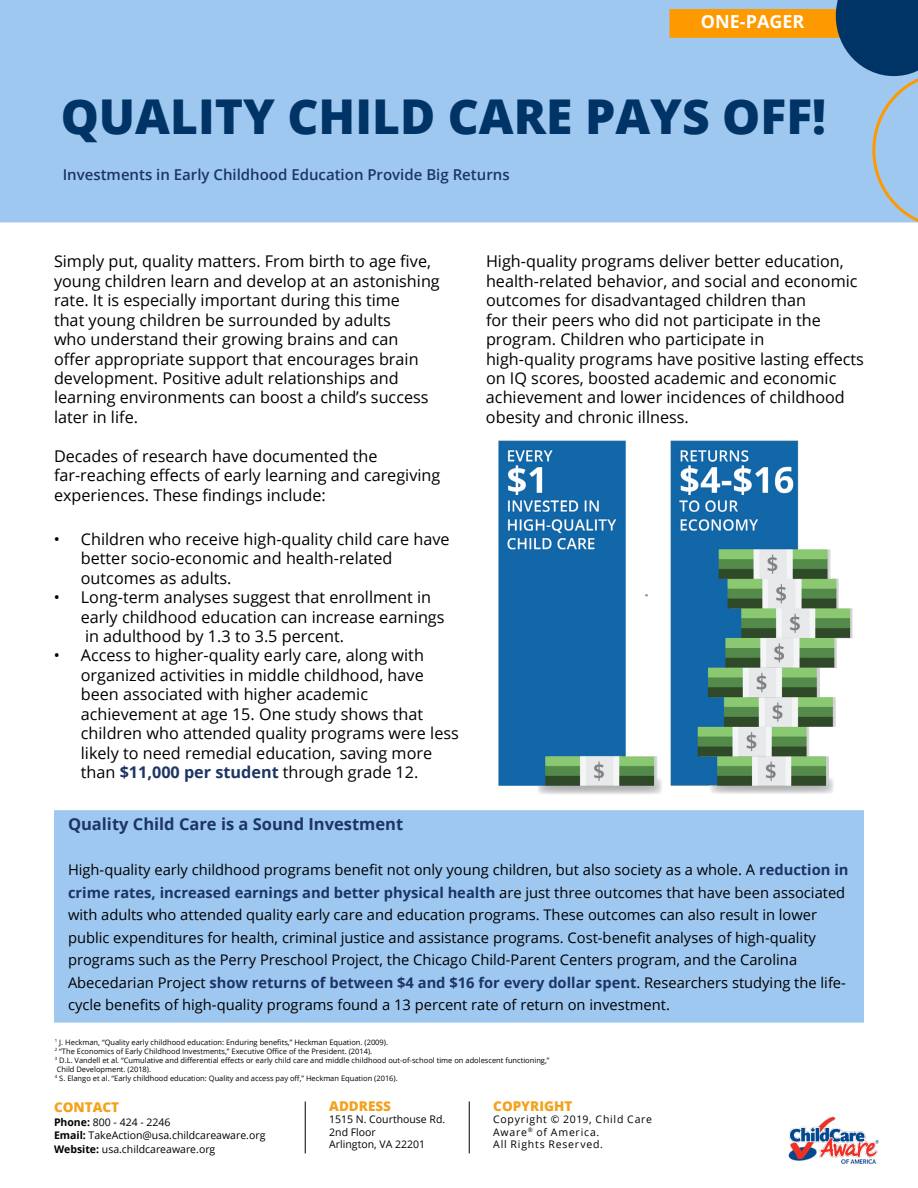
<style>
.page{position:relative;width:918px;height:1188px;background:#fff}
.page>*{position:absolute;margin:0;border:0;box-sizing:border-box;transform-origin:0 0}
.t1{font:800 48px "Open Sans";color:#003467}
.t2{font:700 18px "Open Sans";color:#fff}
.t3{font:700 16.5px "Open Sans";color:#1c3564}
.t4{font:16.2px/19.5px "Open Sans";color:#000}
.t5{font:600 15px "Open Sans";color:#1c3564}
.t6{font:14.7px/22.5px "Open Sans";color:#000}
.t7{font:800 13.5px "Open Sans";color:#f2a21f}
.t8{font:10.5px/13.5px "Open Sans";color:#000}
.t9{font:10.5px/12.6px "Open Sans";letter-spacing:.07em;color:#000}
.t10{font:7.5px/9px "Open Sans";color:#000}
.s1{font-weight:700;color:#1c3564}
.s2{font-weight:700}
</style>
<div class="page">
<img style="left:788px;top:1116px;width:91px;height:48px">
<hr style="left:305px;top:1102px;width:1px;height:51px;background:#000">
<hr style="left:469px;top:1102px;width:1px;height:51px;background:#000">
<div style="left:0;top:0;width:836px;height:222px;background:#9fc8f0"></div>
<div style="left:669px;top:9px;width:189px;height:29px;background:#f90;border:2px solid #f90"></div>
<svg style="left:836px;top:0;width:82px;height:223px;background:#739abf"></svg>
<div style="left:54px;top:810px;width:810px;height:213px;background:#9fc8f0"></div>
<img style="left:498px;top:440px;width:355px;height:354px">
<p class="t2" style="left:701px;top:9px;width:105px">ONE-PAGER</p>
<h1 class="t1" style="left:61px;top:80px;width:767px">QUALITY CHILD CARE PAYS OFF!</h1>
<p class="t5" style="left:63px;top:164px;width:448px">Investments in Early Childhood Education Provide Big Returns</p>
<p class="t4" style="left:54px;top:251px;width:387px">Simply put, quality matters. From birth to age five, young children learn and develop at an astonishing rate. It is especially important during this time<br>that young children be surrounded by adults<br>who understand their growing brains and can<br>offer appropriate support that encourages brain development. Positive adult relationships and learning environments can boost a child’s success later in life.</p>
<p class="t4" style="left:54px;top:446px;width:388px">Decades of research have documented the far-reaching effects of early learning and caregiving experiences. These findings include:</p>
<p class="t4" style="left:81px;top:529px;width:370px;text-indent:-27px">• Children who receive high-quality child care have better socio-economic and health-related outcomes as adults.</p>
<p class="t4" style="left:81px;top:587px;width:365px;text-indent:-27px">• Long-term analyses suggest that enrollment in early childhood education can increase earnings in adulthood by 1.3 to 3.5 percent.</p>
<p class="t4" style="left:81px;top:645px;width:380px;text-indent:-27px">• Access to higher-quality early care, along with organized activities in middle childhood, have been associated with higher academic achievement at age 15. One study shows that children who attended quality programs were less likely to need remedial education, saving more than <span class="s1">$11,000 per student</span> through grade 12.</p>
<p class="t4" style="left:486px;top:251px;width:380px">High-quality programs deliver better education, health-related behavior, and social and economic outcomes for disadvantaged children than<br>for their peers who did not participate in the program. Children who participate in<br>high-quality programs have positive lasting effects on IQ scores, boosted academic and economic achievement and lower incidences of childhood obesity and chronic illness.</p>
<p class="t3" style="left:68px;top:812px;width:337px">Quality Child Care is a Sound Investment</p>
<p class="t6" style="left:68px;top:858px;width:782px">High-quality early childhood programs benefit not only young children, but also society as a whole. A <span class="s1">reduction in crime rates, increased earnings and better physical health</span> are just three outcomes that have been associated with adults who attended quality early care and education programs. These outcomes can also result in lower public expenditures for health, criminal justice and assistance programs. Cost-benefit analyses of high-quality programs such as the Perry Preschool Project, the Chicago Child-Parent Centers program, and the Carolina Abecedarian Project <span class="s1">show returns of between $4 and $16 for every dollar spent</span>. Researchers studying the life&shy;cycle benefits of high-quality programs found a 13 percent rate of return on investment.</p>
<p class="t10" style="left:55px;top:1038px;width:496px"><sup>1</sup> J. Heckman, “Quality early childhood education: Enduring benefits,” Heckman Equation. (2009).<br><sup>2</sup> “The Economics of Early Childhood Investments,” Executive Office of the President. (2014).<br><sup>3</sup> D.L. Vandell et al. “Cumulative and differential effects or early child care and middle childhood out-of-school time on adolescent functioning,” Child Development. (2018).<br><sup>4</sup> S. Elango et al. “Early childhood education: Quality and access pay off,” Heckman Equation (2016).</p>
<p class="t7" style="left:54px;top:1097px;width:67px">CONTACT</p>
<p class="t8" style="left:54px;top:1115px;width:213px"><span class="s2">Phone:</span> 800 - 424 - 2246<br><span class="s2">Email:</span> TakeAction@usa.childcareaware.org<br><span class="s2">Website:</span> usa.childcareaware.org</p>
<p class="t7" style="left:329px;top:1096px;width:63px">ADDRESS</p>
<p class="t8" style="left:329px;top:1113px;width:117px;line-height:12.6px">1515 N. Courthouse Rd.<br>2nd Floor<br>Arlington, VA 22201</p>
<p class="t7" style="left:493px;top:1096px;width:81px">COPYRIGHT</p>
<p class="t9" style="left:493px;top:1113px;width:160px">Copyright © 2019, Child Care<br>Aware<sup>®</sup> of America.<br>All Rights Reserved.</p>
</div>
